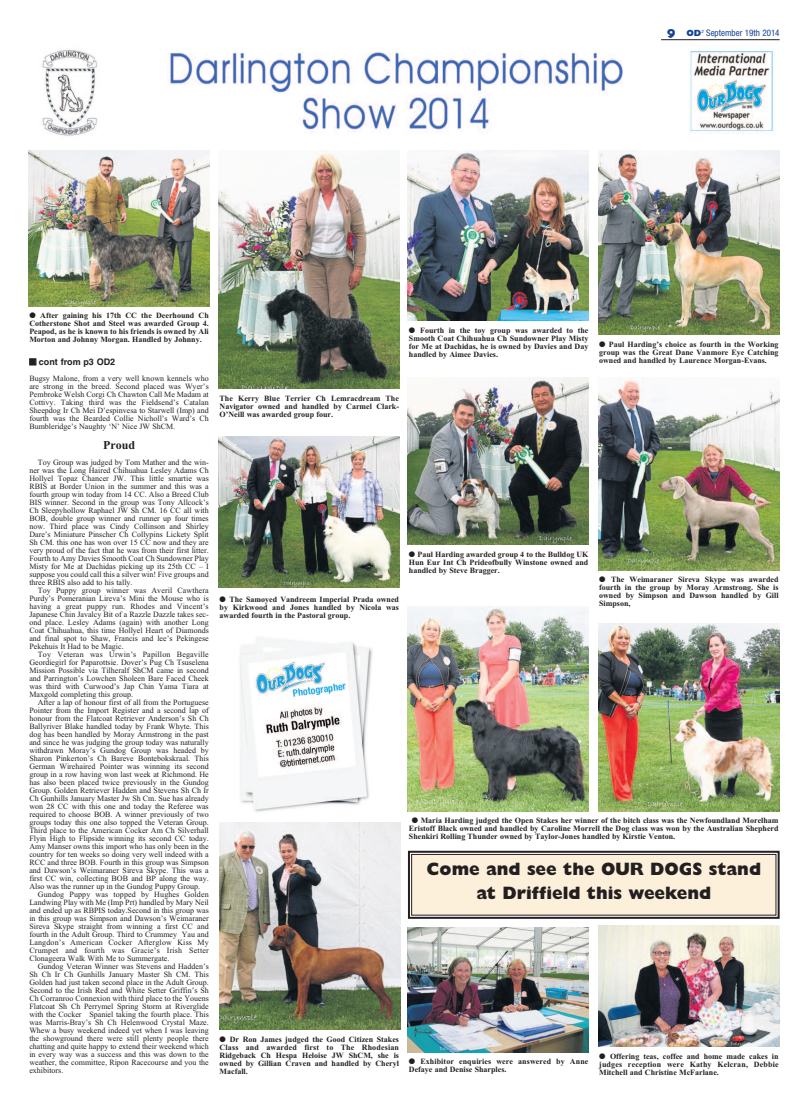
<style>
.page{position:relative;width:808px;height:1106px;background:#fff}
.page>*{position:absolute;margin:0;border:0;box-sizing:border-box;transform-origin:0 0}
.t1{font:800 18px/24px "Gill Sans";color:#231f20;text-align:center;scale:.96 1}
.t2{font:800 13px "Gill Sans";color:#154398}
.t3{font:12px "Times New Roman PS Bold MT OTF";color:#231f20}
.t4{font:condensed 9px "Helvetica Neue";color:#154398}
.t5{font:700 9px "Helvetica";color:#231f20}
.t6{font:8px/8px "Times New Roman";color:#231f20;text-align:justify}
.t7{font:700 8px/8px "Times New Roman";color:#231f20;text-align:justify}
.s1{font-family:"Gill Sans";font-weight:800;font-stretch:normal}
</style>
<div class="page">
<img style="left:598px;top:150px;width:181px;height:184px">
<img style="left:408px;top:150px;width:181px;height:170px">
<img style="left:219px;top:152px;width:180px;height:236px">
<img style="left:28px;top:150px;width:181px;height:156px">
<hr style="left:661px;top:39px;width:119px;height:1px;background:#231f20">
<img style="left:42px;top:49px;width:731px;height:87px">
<img style="left:408px;top:377px;width:181px;height:167px">
<img style="left:598px;top:379px;width:181px;height:191px">
<img style="left:598px;top:624px;width:181px;height:187px">
<img style="left:219px;top:437px;width:180px;height:150px">
<img style="left:219px;top:822px;width:181px;height:207px">
<img style="left:599px;top:925px;width:181px;height:121px">
<img style="left:408px;top:927px;width:181px;height:125px">
<img style="left:408px;top:607px;width:181px;height:204px">
<img style="left:239px;top:637px;width:134px;height:175px">
<div style="left:412px;top:854px;width:364px;height:61px;background:#fdf0da"></div>
<div style="left:408px;top:850px;width:372px;height:68px;border:2px solid #231f20"></div>
<div style="left:411px;top:854px;width:365px;height:61px;border:1px solid #231f20"></div>
<h2 class="t2" style="left:667px;top:28px;width:10px">9</h2>
<p class="t4" style="left:686px;top:30px;width:95px"><span class="s1">OD</span><sup>2</sup> September 19th 2014</p>
<p class="t7" style="left:29px;top:311px;width:181px">● After gaining his 17th CC the Deerhound Ch Cotherstone Shot and Steel was awarded Group 4.<br>Peapod, as he is known to his friends is owned by Ali Morton and Johnny Morgan. Handled by Johnny.</p>
<p class="t5" style="left:29px;top:357px;width:87px">■ cont from p3 OD2</p>
<p class="t6" style="left:29px;top:374px;width:181px">Bugsy Malone, from a very well known kennels who are strong in the breed. Second placed was Wyer’s Pembroke Welsh Corgi Ch Chawton Call Me Madam at Cottivy. Taking third was the Fieldsend’s Catalan Sheepdog Ir Ch Mei D’espinvesa to Starwell (Imp) and fourth was the Bearded Collie Nicholl’s Ward’s Ch Bumbleridge’s Naughty ‘N’ Nice JW ShCM.</p>
<h3 class="t3" style="left:103px;top:438px;width:34px">Proud</h3>
<p class="t6" style="left:29px;top:458px;width:181px;text-indent:9px">Toy Group was judged by Tom Mather and the win&shy;ner was the Long Haired Chihuahua Lesley Adams Ch Hollyel Topaz Chancer JW. This little smartie was RBIS at Border Union in the summer and this was a fourth group win today from 14 CC. Also a Breed Club BIS winner. Second in the group was Tony Allcock’s Ch Sleepyhollow Raphael JW Sh CM. 16 CC all with BOB, double group winner and runner up four times now. Third place was Cindy Collinson and Shirley Dare’s Miniature Pinscher Ch Collypins Lickety Split Sh CM. this one has won over 15 CC now and they are very proud of the fact that he was from their first litter.<br>Fourth to Amy Davies Smooth Coat Ch Sundowner Play Misty for Me at Dachidas picking up its 25th CC – I suppose you could call this a silver win! Five groups and three RBIS also add to his tally.</p>
<p class="t6" style="left:29px;top:586px;width:181px;text-indent:9px">Toy Puppy group winner was Averil Cawthera Purdy’s Pomeranian Lireva’s Mini the Mouse who is having a great puppy run. Rhodes and Vincent’s Japanese Chin Javalcy Bit of a Razzle Dazzle takes sec&shy;ond place. Lesley Adams (again) with another Long Coat Chihuahua, this time Hollyel Heart of Diamonds and final spot to Shaw, Francis and lee’s Pekingese Pekehuis It Had to be Magic.</p>
<p class="t6" style="left:29px;top:650px;width:181px;text-indent:9px">Toy Veteran was Urwin’s Papillon Begaville Geordiegirl for Paparottsie. Dover’s Pug Ch Tsuselena Mission Possible via Tilheralf ShCM came in second and Parrington’s Lowchen Sholeen Bare Faced Cheek was third with Curwood’s Jap Chin Yama Tiara at Maxgold completing this group.</p>
<p class="t6" style="left:29px;top:698px;width:181px;text-indent:9px">After a lap of honour first of all from the Portuguese Pointer from the Import Register and a second lap of honour from the Flatcoat Retriever Anderson’s Sh Ch Ballyriver Blake handled today by Frank Whyte. This dog has been handled by Moray Armstrong in the past and since he was judging the group today was naturally withdrawn Moray’s Gundog Group was headed by Sharon Pinkerton’s Ch Bareve Bontebokskraal. This German Wirehaired Pointer was winning its second group in a row having won last week at Richmond. He has also been placed twice previously in the Gundog Group. Golden Retriever Hadden and Stevens Sh Ch Ir Ch Gunhills January Master Jw Sh Cm. Sue has already won 28 CC with this one and today the Referee was required to choose BOB. A winner previously of two groups today this one also topped the Veteran Group.<br>Third place to the American Cocker Am Ch Silverhall Flyin High to Flipside winning its second CC today.<br>Amy Manser owns this import who has only been in the country for ten weeks so doing very well indeed with a RCC and three BOB. Fourth in this group was Simpson and Dawson’s Weimaraner Sireva Skype. This was a first CC win, collecting BOB and BP along the way.<br>Also was the runner up in the Gundog Puppy Group.</p>
<p class="t6" style="left:29px;top:890px;width:181px;text-indent:9px">Gundog Puppy was topped by Hughes Golden Landwing Play with Me (Imp Prt) handled by Mary Neil and ended up as RBPIS today.Second in this group was in this group was Simpson and Dawson’s Weimaraner Sireva Skype straight from winning a first CC and fourth in the Adult Group. Third to Crummey Yau and Langdon’s American Cocker Afterglow Kiss My Crumpet and fourth was Gracie’s Irish Setter Clonageera Walk With Me to Summergate.</p>
<p class="t6" style="left:29px;top:962px;width:181px;text-indent:9px">Gundog Veteran Winner was Stevens and Hadden’s Sh Ch Ir Ch Gunhills January Master Sh CM. This Golden had just taken second place in the Adult Group.<br>Second to the Irish Red and White Setter Griffin’s Sh Ch Corranroo Connexion with third place to the Youens Flatcoat Sh Ch Perrymel Spring Storm at Riverglide with the Cocker Spaniel taking the fourth place. This was Marris-Bray’s Sh Ch Helenwood Crystal Maze.<br>Whew a busy weekend indeed yet when I was leaving the showground there were still plenty people there chatting and quite happy to extend their weekend which in every way was a success and this was down to the weather, the committee, Ripon Racecourse and you the exhibitors.</p>
<p class="t7" style="left:220px;top:394px;width:181px">The Kerry Blue Terrier Ch Lemracdream The Navigator owned and handled by Carmel Clark-O’Neill was awarded group four.</p>
<p class="t7" style="left:220px;top:595px;width:181px">● The Samoyed Vandreem Imperial Prada owned by Kirkwood and Jones handled by Nicola was awarded fourth in the Pastoral group.</p>
<p class="t7" style="left:220px;top:1034px;width:181px">● Dr Ron James judged the Good Citizen Stakes Class and awarded first to The Rhodesian Ridgeback Ch Hespa Heloise JW ShCM, she is owned by Gillian Craven and handled by Cheryl Macfall.</p>
<p class="t7" style="left:409px;top:326px;width:181px">● Fourth in the toy group was awarded to the Smooth Coat Chihuahua Ch Sundowner Play Misty for Me at Dachidas, he is owned by Davies and Day handled by Aimee Davies.</p>
<p class="t7" style="left:599px;top:340px;width:181px">● Paul Harding’s choice as fourth in the Working group was the Great Dane Vanmore Eye Catching owned and handled by Laurence Morgan-Evans.</p>
<p class="t7" style="left:409px;top:550px;width:181px">● Paul Harding awarded group 4 to the Bulldog UK Hun Eur Int Ch Prideofbully Winstone owned and handled by Steve Bragger.</p>
<p class="t7" style="left:599px;top:575px;width:181px">● The Weimaraner Sireva Skype was awarded fourth in the group by Moray Armstrong. She is owned by Simpson and Dawson handled by Gill Simpson,</p>
<p class="t7" style="left:409px;top:816px;width:371px;text-indent:3px">● Maria Harding judged the Open Stakes her winner of the bitch class was the Newfoundland Morelham Eristoff Black owned and handled by Caroline Morrell the Dog class was won by the Australian Shepherd Shenkiri Rolling Thunder owned by Taylor-Jones handled by Kirstie Venton.</p>
<h1 class="t1" style="left:426px;top:858px;width:350px">Come and see the OUR DOGS stand at Driffield this weekend</h1>
<p class="t7" style="left:409px;top:1057px;width:181px">● Exhibitor enquiries were answered by Anne<br>Defaye and Denise Sharples.</p>
<p class="t7" style="left:599px;top:1051px;width:181px">● Offering teas, coffee and home made cakes in judges reception were Kathy Kelcran, Debbie Mitchell and Christine McFarlane.</p>
</div>
